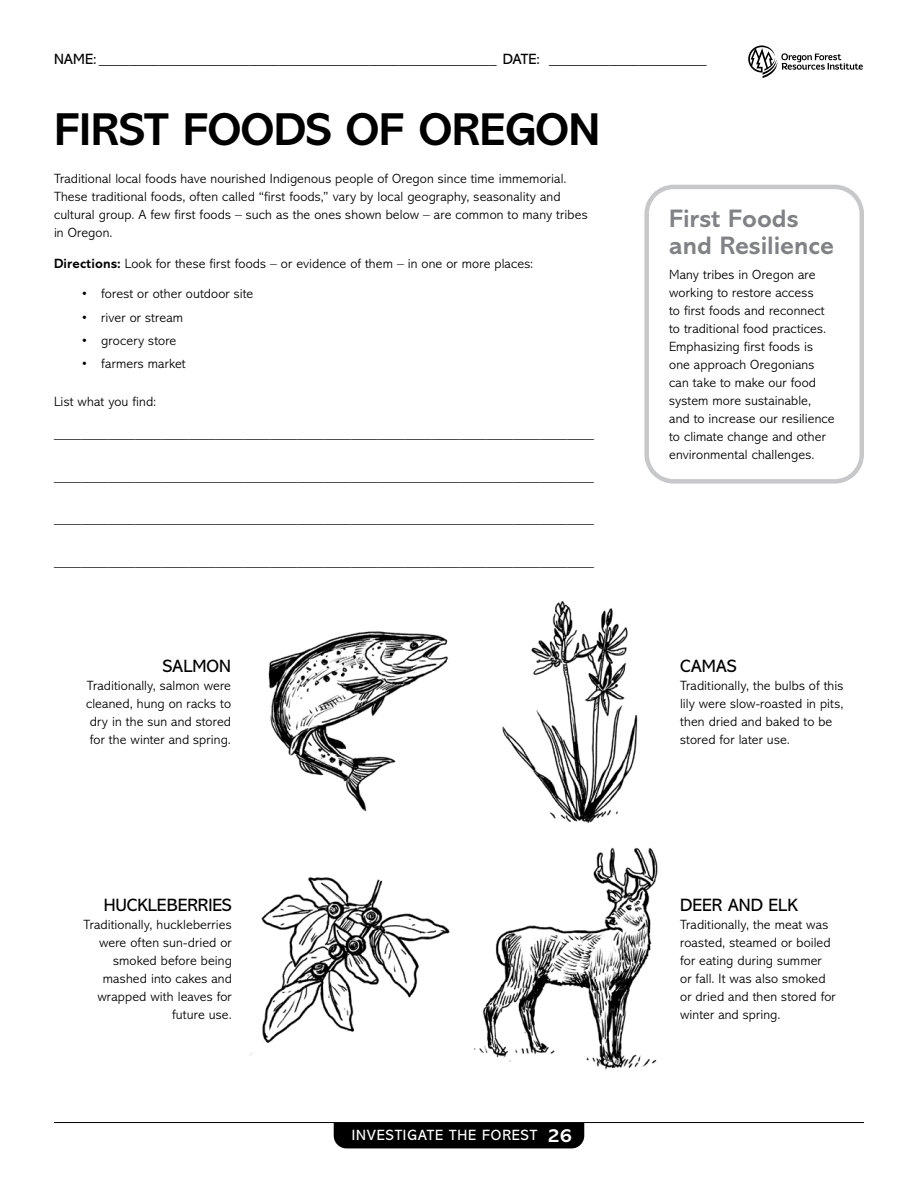
<style>
.page{position:relative;width:918px;height:1188px;background:#fff}
.page>*{position:absolute;margin:0;border:0;box-sizing:border-box;transform-origin:0 0}
.t1{font:700 46.5px "Abadi MT Std";letter-spacing:-.01em;color:#000}
.t2{font:700 25.5px/27px "Abadi MT Std";color:#808285}
.t3{font:18px "Abadi MT Std";letter-spacing:.005em;color:#000}
.t4{font:15px "Abadi MT Std";color:#000}
.t5{font:15px "Abadi MT Std";letter-spacing:.055em;color:#fff}
.t6{font:300 13.5px/18px "Abadi MT Std";letter-spacing:.01em;color:#000}
.s1{font-weight:700}
.s2{font-weight:700;font-size:19.5px}
</style>
<div class="page">
<hr style="left:54px;top:1122px;width:810px;height:1px;background:#000">
<div style="left:334px;top:1123px;width:250px;height:25px;background:#000"></div>
<svg style="left:748px;top:45px;width:115px;height:33px"></svg>
<div style="left:644px;top:185px;width:220px;height:299px;border:4px solid #c7c8ca;border-radius:27px"></div>
<img style="left:249px;top:601px;width:409px;height:469px">
<p class="t4" style="left:54px;top:51px;width:654px">NAME: _____________________________________________________ DATE: _____________________</p>
<h1 class="t1" style="left:54px;top:102px;width:548px">FIRST FOODS OF OREGON</h1>
<p class="t6" style="left:54px;top:170px;width:535px">Traditional local foods have nourished Indigenous people of Oregon since time immemorial.<br>These traditional foods, often called “first foods,” vary by local geography, seasonality and cultural group. A few first foods – such as the ones shown below – are common to many tribes in Oregon.</p>
<p class="t6" style="left:54px;top:255px;width:481px"><span class="s1">Directions:</span> Look for these first foods – or evidence of them – in one or more places:</p>
<p class="t6" style="left:81px;top:285px;width:174px">• forest or other outdoor site</p>
<p class="t6" style="left:81px;top:308px;width:104px">• river or stream</p>
<p class="t6" style="left:81px;top:332px;width:97px">• grocery store</p>
<p class="t6" style="left:81px;top:355px;width:106px">• farmers market</p>
<p class="t6" style="left:54px;top:393px;width:104px">List what you find:</p>
<p class="t6" style="left:54px;top:425px;width:541px">________________________________________________________________________________</p>
<p class="t6" style="left:54px;top:467px;width:541px">________________________________________________________________________________</p>
<p class="t6" style="left:54px;top:510px;width:541px">________________________________________________________________________________</p>
<p class="t6" style="left:54px;top:553px;width:541px">________________________________________________________________________________</p>
<h3 class="t3" style="left:163px;top:656px;width:70px">SALMON</h3>
<p class="t6" style="left:86px;top:677px;width:147px;text-align:justify">Traditionally, salmon were cleaned, hung on racks to dry in the sun and stored for the winter and spring.</p>
<h3 class="t3" style="left:104px;top:895px;width:130px">HUCKLEBERRIES</h3>
<p class="t6" style="left:84px;top:916px;width:150px;text-align:right">Traditionally, huckleberries were often sun-dried or smoked before being mashed into cakes and wrapped with leaves for future use.</p>
<p class="t5" style="left:352px;top:1127px;width:222px">INVESTIGATE THE FOREST <span class="s2">26</span></p>
<h2 class="t2" style="left:669px;top:205px;width:166px">First Foods and Resilience</h2>
<p class="t6" style="left:669px;top:266px;width:167px">Many tribes in Oregon are working to restore access<br>to first foods and reconnect to traditional food practices.<br>Emphasizing first foods is one approach Oregonians can take to make our food system more sustainable, and to increase our resilience to climate change and other environmental challenges.</p>
<h3 class="t3" style="left:680px;top:656px;width:58px">CAMAS</h3>
<p class="t6" style="left:680px;top:677px;width:165px">Traditionally, the bulbs of this lily were slow-roasted in pits, then dried and baked to be stored for later use.</p>
<h3 class="t3" style="left:680px;top:895px;width:119px">DEER AND ELK</h3>
<p class="t6" style="left:680px;top:916px;width:157px">Traditionally, the meat was roasted, steamed or boiled for eating during summer or fall. It was also smoked or dried and then stored for winter and spring.</p>
</div>
